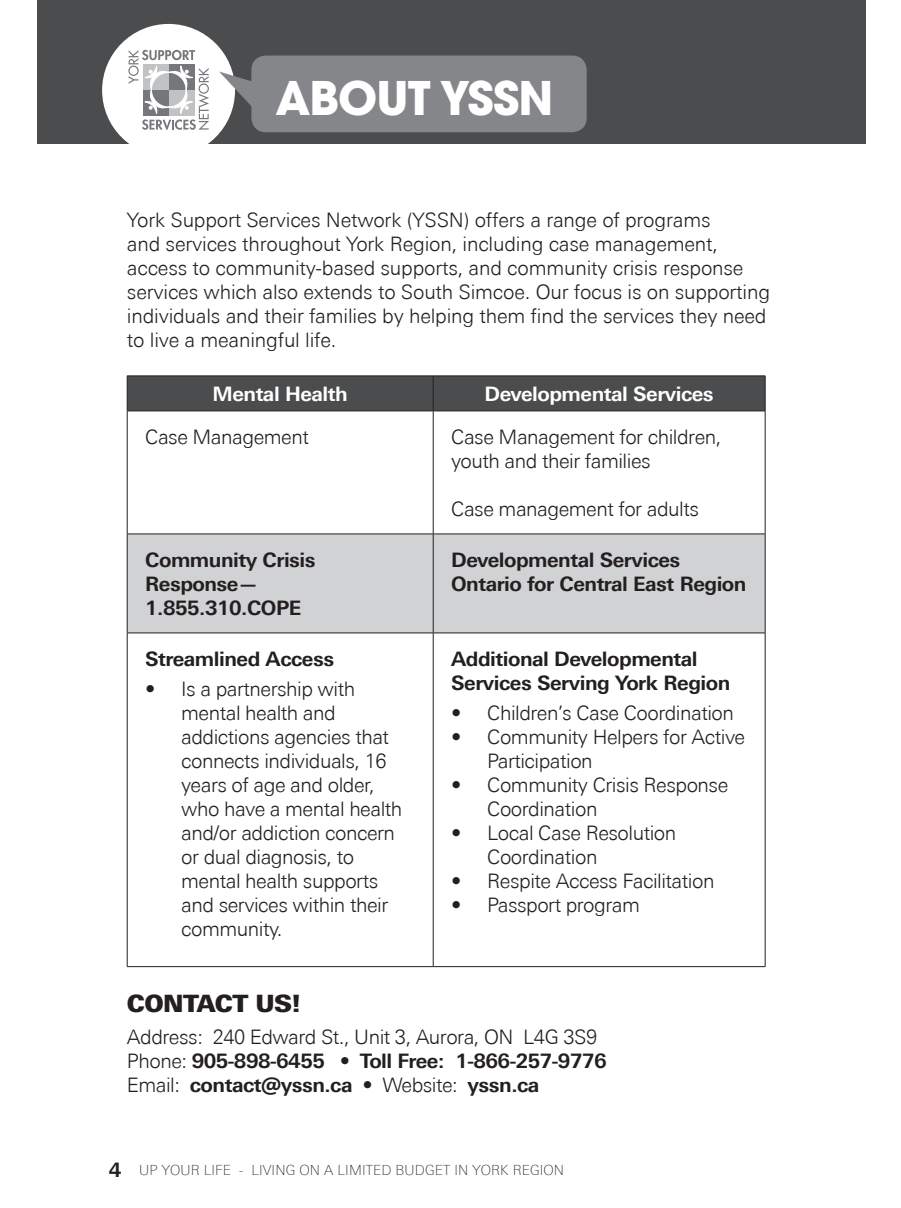
<style>
.page{position:relative;width:901px;height:1208px;background:#fff}
.page>*{position:absolute;margin:0;border:0;box-sizing:border-box;transform-origin:0 0}
.t1{font:700 46px "ITC Avant Garde Pro";letter-spacing:-.02em;color:#fff}
.t2{font:900 24px "Univers Next Pro";letter-spacing:-.025em;color:#231f20}
.t3{font:300 20px/24px "Univers Next Pro";letter-spacing:-.025em;color:#231f20}
.t4{font:700 20px/24px "Univers Next Pro";letter-spacing:-.025em;color:#231f20}
.t5{font:700 20px "Univers Next Pro";letter-spacing:-.025em;color:#fff}
.t6{font:100 14px "Univers Next Pro";letter-spacing:.01em;color:#231f20}
.s1{font-weight:300}
.s2{font-weight:700;font-size:20px}
</style>
<div class="page">
<div style="left:128px;top:377px;width:636px;height:34px;background:#4b4c4d"></div>
<div style="left:128px;top:535px;width:636px;height:98px;background:#d1d2d4"></div>
<hr style="left:127px;top:376px;width:306px;height:1px;background:#231f20">
<hr style="left:127px;top:376px;width:1px;height:35px;background:#231f20">
<hr style="left:433px;top:376px;width:332px;height:1px;background:#231f20">
<hr style="left:433px;top:376px;width:1px;height:35px;background:#231f20">
<hr style="left:764px;top:376px;width:1px;height:35px;background:#231f20">
<hr style="left:127px;top:411px;width:306px;height:1px;background:#231f20">
<hr style="left:127px;top:411px;width:1px;height:123px;background:#231f20">
<hr style="left:433px;top:411px;width:332px;height:1px;background:#231f20">
<hr style="left:433px;top:411px;width:1px;height:123px;background:#231f20">
<hr style="left:764px;top:411px;width:1px;height:123px;background:#231f20">
<hr style="left:127px;top:534px;width:306px;height:1px;background:#231f20">
<hr style="left:127px;top:534px;width:1px;height:99px;background:#231f20">
<hr style="left:433px;top:534px;width:332px;height:1px;background:#231f20">
<hr style="left:433px;top:534px;width:1px;height:99px;background:#231f20">
<hr style="left:764px;top:534px;width:1px;height:99px;background:#231f20">
<hr style="left:127px;top:633px;width:306px;height:1px;background:#231f20">
<hr style="left:127px;top:633px;width:1px;height:333px;background:#231f20">
<hr style="left:433px;top:633px;width:332px;height:1px;background:#231f20">
<hr style="left:433px;top:633px;width:1px;height:333px;background:#231f20">
<hr style="left:764px;top:633px;width:1px;height:333px;background:#231f20">
<hr style="left:127px;top:966px;width:306px;height:1px;background:#231f20">
<hr style="left:433px;top:966px;width:332px;height:1px;background:#231f20">
<div style="left:37px;top:0;width:828px;height:144px;background:#4b4c4d"></div>
<div style="left:102px;top:24px;width:133px;height:133px;background:#fff;border-radius:50%"></div>
<svg style="left:219px;top:72px;width:32px;height:38px"></svg>
<div style="left:251px;top:56px;width:335px;height:76px;background:#848689;border-radius:15px"></div>
<svg style="left:128px;top:50px;width:81px;height:80px"></svg>
<hr style="left:13px;top:0;width:30px;height:1px;background:#000">
<hr style="left:859px;top:0;width:30px;height:1px;background:#000">
<hr style="left:13px;top:1207px;width:30px;height:1px;background:#000">
<hr style="left:859px;top:1207px;width:30px;height:1px;background:#000">
<hr style="left:0;top:0;width:31px;height:1px;background:#000">
<hr style="left:0;top:1207px;width:31px;height:1px;background:#000">
<svg style="left:864px;top:0;width:25px;height:1px"></svg>
<svg style="left:864px;top:1207px;width:25px;height:1px"></svg>
<p class="t1" style="left:275px;top:67px;width:279px">ABOUT YSSN</p>
<p class="t3" style="left:127px;top:208px;width:644px">York Support Services Network (YSSN) offers a range of programs<br>and services throughout York Region, including case management, access to community-based supports, and community crisis response services which also extends to South Simcoe. Our focus is on supporting individuals and their families by helping them find the services they need to live a meaningful life.</p>
<p class="t5" style="left:212px;top:382px;width:137px">Mental Health</p>
<p class="t5" style="left:484px;top:382px;width:231px">Developmental Services</p>
<p class="t3" style="left:145px;top:425px;width:165px">Case Management</p>
<p class="t3" style="left:451px;top:425px;width:272px">Case Management for children, youth and their families</p>
<p class="t3" style="left:451px;top:497px;width:249px">Case management for adults</p>
<p class="t4" style="left:145px;top:548px;width:172px">Community Crisis<br>Response—</p>
<p class="t4" style="left:145px;top:596px;width:157px">1.855.310.COPE</p>
<p class="t4" style="left:451px;top:548px;width:297px">Developmental Services<br>Ontario for Central East Region</p>
<p class="t4" style="left:145px;top:647px;width:190px">Streamlined Access</p>
<p class="t3" style="left:181px;top:677px;width:222px;text-indent:-36px">• Is a partnership with mental health and addictions agencies that connects individuals, 16 years of age and older, who have a mental health and/or addiction concern or dual diagnosis, to mental health supports and services within their community.</p>
<p class="t4" style="left:451px;top:647px;width:280px">Additional Developmental<br>Services Serving York Region</p>
<p class="t3" style="left:451px;top:701px;width:284px">• Children’s Case Coordination</p>
<p class="t3" style="left:487px;top:725px;width:259px;text-indent:-36px">• Community Helpers for Active<br>Participation</p>
<p class="t3" style="left:487px;top:773px;width:242px;text-indent:-36px">• Community Crisis Response<br>Coordination</p>
<p class="t3" style="left:487px;top:821px;width:190px;text-indent:-36px">• Local Case Resolution<br>Coordination</p>
<p class="t3" style="left:451px;top:869px;width:265px">• Respite Access Facilitation</p>
<p class="t3" style="left:451px;top:893px;width:190px">• Passport program</p>
<p class="t2" style="left:127px;top:988px;width:175px">CONTACT US!</p>
<p class="t3" style="left:127px;top:1025px;width:472px">Address: 240 Edward St., Unit 3, Aurora, ON L4G 3S9</p>
<p class="t4" style="left:127px;top:1049px;width:481px"><span class="s1">Phone:</span> 905-898-6455 <span class="s1">•</span> Toll Free: 1-866-257-9776</p>
<p class="t4" style="left:127px;top:1073px;width:414px"><span class="s1">Email:</span> contact@yssn.ca <span class="s1">• Website:</span> yssn.ca</p>
<p class="t6" style="left:109px;top:1162px;width:456px"><span class="s2">4</span> UP YOUR LIFE - LIVING ON A LIMITED BUDGET IN YORK REGION</p>
</div>
